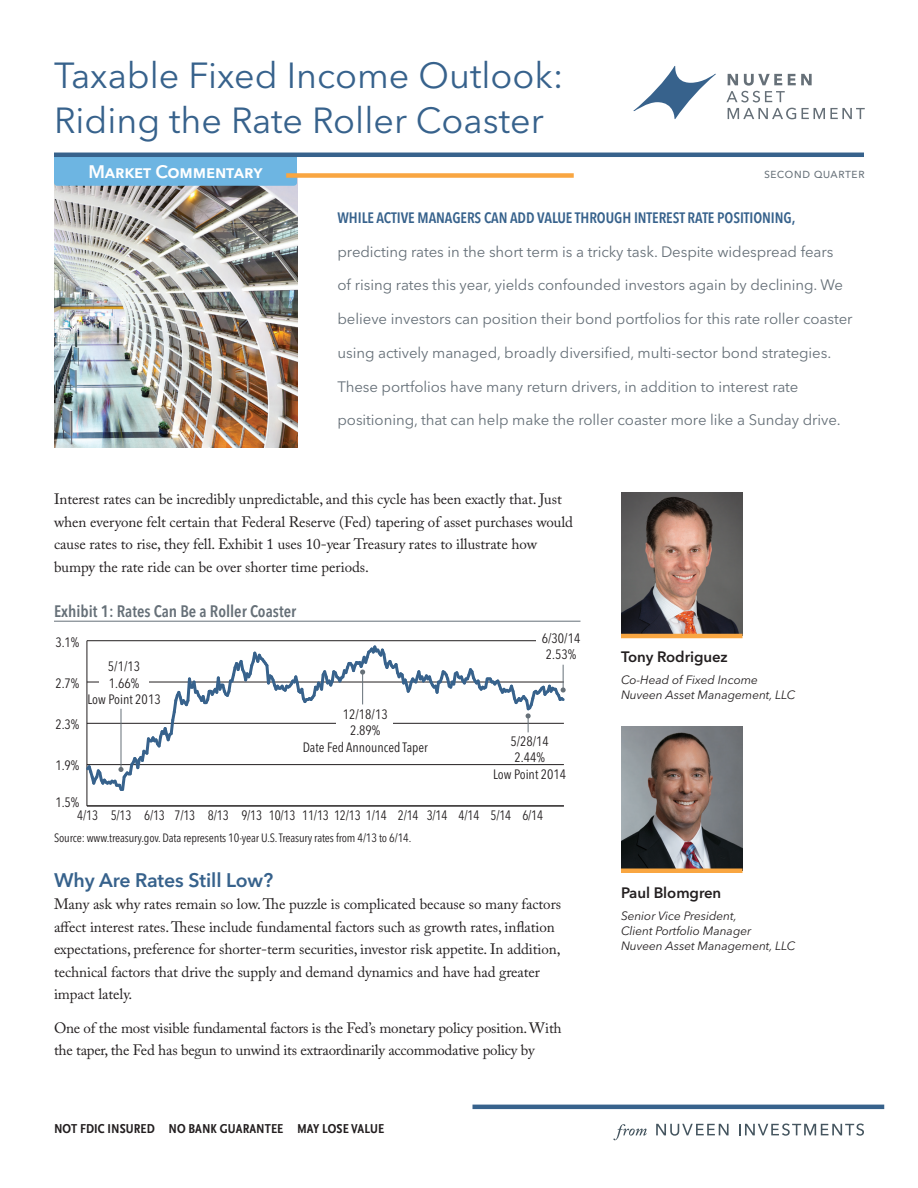
<style>
.page{position:relative;width:918px;height:1188px;background:#fff}
.page>*{position:absolute;margin:0;border:0;box-sizing:border-box;transform-origin:0 0}
.Headline{font:36px/45px "Avenir Next LT Pro";color:#37628c}
.Subhead_1{font:600 19.5px "Avenir Next LT Pro";letter-spacing:-.005em;color:#37628c}
.Fund_Name_Masthead{font:600 18px "Avenir Next LT Pro";letter-spacing:-.01em;color:#fff}
.Chart_Header{font:600 condensed 16.5px "Avenir Next LT Pro";color:#667078}
.Body_Copy{font:15px/22.5px "Adobe Caslon Pro";letter-spacing:-.005em;color:#231f20}
.Intro_Copy{font:15px "Avenir Next LT Pro";letter-spacing:-.005em;color:#667078}
.Intro_Copy-2{font:600 condensed 15px "Avenir Next LT Pro";letter-spacing:-.005em;color:#37628c}
.Bio_Name{font:600 15px "Avenir Next LT Pro";letter-spacing:-.005em;color:#231f20}
.t1{font:condensed 13.5px/16.2px "Avenir Next LT Pro";color:#231f20;text-align:center}
.t2{font:condensed 13.5px "Avenir Next LT Pro";color:#231f20;scale:.95 1}
.Not_No_May_disclosur{font:700 condensed 13.5px "Scala Sans OT";letter-spacing:.005em;color:#231f20}
.Date{font:13.5px "Avenir Next LT Pro";letter-spacing:.005em;color:#667078}
._8_pt_disclosure{font:condensed 12px "Avenir Next LT Pro";letter-spacing:-.01em;color:#231f20}
.Bio_Title{font:italic 12px/15px "Avenir Next LT Pro";letter-spacing:-.005em;color:#231f20}
.Bio_Name-2{font:italic 12px/15px "Avenir Next LT Pro";letter-spacing:-.005em;color:#231f20}
</style>
<div class="page">
<hr style="left:472px;top:1105px;width:412px;height:4px;background:#37628c">
<svg style="left:656px;top:1124px;width:73px;height:12px"></svg>
<svg style="left:739px;top:1124px;width:125px;height:12px"></svg>
<svg style="left:613px;top:1124px;width:34px;height:16px"></svg>
<svg style="left:633px;top:66px;width:83px;height:53px"></svg>
<svg style="left:727px;top:74px;width:85px;height:28px"></svg>
<svg style="left:728px;top:108px;width:68px;height:11px"></svg>
<svg style="left:802px;top:108px;width:63px;height:11px"></svg>
<img style="left:54px;top:186px;width:243px;height:262px">
<hr style="left:54px;top:621px;width:526px;height:1px;background:#667078">
<hr style="left:87px;top:641px;width:1px;height:165px;background:#231f20">
<hr style="left:87px;top:806px;width:477px;height:1px;background:#231f20">
<hr style="left:87px;top:640px;width:477px;height:1px;background:#231f20">
<div style="left:536px;top:636px;width:44px;height:9px;background:#fff"></div>
<svg style="left:86px;top:643px;width:480px;height:150px"></svg>
<img style="left:621px;top:492px;width:121px;height:142px">
<hr style="left:621px;top:634px;width:121px;height:4px;background:#f9a641">
<img style="left:621px;top:727px;width:121px;height:141px">
<div style="left:621px;top:868px;width:121px;height:5px;background:#f9a641"></div>
<div style="left:54px;top:157px;width:243px;height:29px;background:#6db5e2"></div>
<div style="left:286px;top:173px;width:288px;height:5px;background:#f9a641"></div>
<hr style="left:54px;top:153px;width:810px;height:4px;background:#37628c">
<p class="Headline" style="left:54px;top:53px;width:511px">Taxable Fixed Income Outlook:<br>Riding the Rate Roller Coaster</p>
<p class="Fund_Name_Masthead" style="left:88px;top:160px;width:176px">Market Commentary</p>
<p class="Date" style="left:764px;top:165px;width:102px">second quarter</p>
<p class="Intro_Copy-2" style="left:338px;top:208px;width:459px">WHILE ACTIVE MANAGERS CAN ADD VALUE THROUGH INTEREST RATE POSITIONING,</p>
<p class="Intro_Copy" style="left:338px;top:242px;width:497px">predicting rates in the short term is a tricky task. Despite widespread fears</p>
<p class="Intro_Copy" style="left:338px;top:276px;width:507px">of rising rates this year, yields confounded investors again by declining. We</p>
<p class="Intro_Copy" style="left:338px;top:310px;width:517px">believe investors can position their bond portfolios for this rate roller coaster</p>
<p class="Intro_Copy" style="left:338px;top:344px;width:495px">using actively managed, broadly diversified, multi-sector bond strategies.</p>
<p class="Intro_Copy" style="left:338px;top:377px;width:463px">These portfolios have many return drivers, in addition to interest rate</p>
<p class="Intro_Copy" style="left:338px;top:411px;width:505px">positioning, that can help make the roller coaster more like a Sunday drive.</p>
<p class="Body_Copy" style="left:54px;top:488px;width:521px">Interest rates can be incredibly unpredictable, and this cycle has been exactly that. Just when everyone felt certain that Federal Reserve (Fed) tapering of asset purchases would cause rates to rise, they fell. Exhibit 1 uses 10-year Treasury rates to illustrate how bumpy the rate ride can be over shorter time periods.</p>
<p class="Chart_Header" style="left:54px;top:601px;width:244px">Exhibit 1: Rates Can Be a Roller Coaster</p>
<p class="t1" style="left:55px;top:634px;width:26px">3.1%</p>
<p class="t1" style="left:55px;top:675px;width:26px">2.7%</p>
<p class="t1" style="left:55px;top:716px;width:26px">2.3%</p>
<p class="t1" style="left:88px;top:659px;width:75px">5/1/13<br>1.66%<br>Low Point 2013</p>
<p class="t1" style="left:55px;top:758px;width:26px">1.9%</p>
<p class="t1" style="left:55px;top:794px;width:26px">1.5%</p>
<p class="t1" style="left:303px;top:706px;width:127px">12/18/13<br>2.89%<br>Date Fed Announced Taper</p>
<p class="t1" style="left:542px;top:630px;width:40px;text-align:left">6/30/14<br>2.53%</p>
<p class="t1" style="left:493px;top:733px;width:75px">5/28/14<br>2.44%<br>Low Point 2014</p>
<p class="t2" style="left:77px;top:807px;width:492px">4/13 5/13 6/13 7/13 8/13 9/13 10/13 11/13 12/13 1/14 2/14 3/14 4/14 5/14 6/14</p>
<p class="_8_pt_disclosure" style="left:54px;top:830px;width:359px">Source: www.treasury.gov. Data represents 10-year U.S. Treasury rates from 4/13 to 6/14.</p>
<p class="Subhead_1" style="left:54px;top:868px;width:221px">Why Are Rates Still Low?</p>
<p class="Body_Copy" style="left:54px;top:893px;width:509px">Many ask why rates remain so low. The puzzle is complicated because so many factors affect interest rates. These include fundamental factors such as growth rates, inflation expectations, preference for shorter-term securities, investor risk appetite. In addition, technical factors that drive the supply and demand dynamics and have had greater impact lately.</p>
<p class="Body_Copy" style="left:54px;top:1016px;width:509px">One of the most visible fundamental factors is the Fed’s monetary policy position. With the taper, the Fed has begun to unwind its extraordinarily accommodative policy by</p>
<p class="Not_No_May_disclosur" style="left:54px;top:1122px;width:332px">NOT FDIC INSURED NO BANK GUARANTEE MAY LOSE VALUE</p>
<p class="Bio_Name" style="left:621px;top:647px;width:108px">Tony Rodriguez</p>
<p class="Bio_Name-2" style="left:621px;top:672px;width:176px">Co-Head of Fixed Income<br>Nuveen Asset Management, LLC</p>
<p class="Bio_Name" style="left:621px;top:883px;width:102px">Paul Blomgren</p>
<p class="Bio_Title" style="left:621px;top:909px;width:176px">Senior Vice President,<br>Client Portfolio Manager<br>Nuveen Asset Management, LLC</p>
</div>
